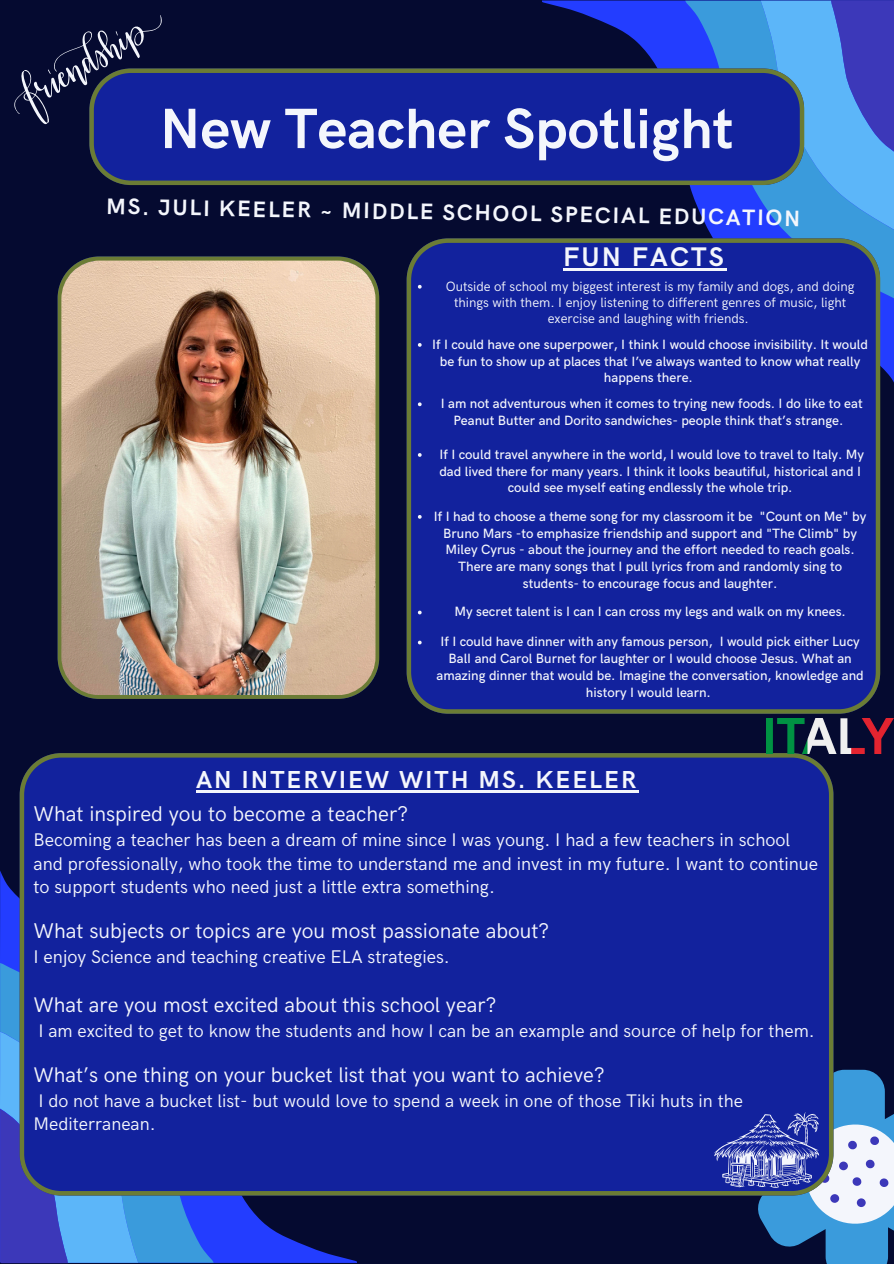
<style>
.page{position:relative;width:894px;height:1264px;background:#fff}
.page>*{position:absolute;margin:0;border:0;box-sizing:border-box;transform-origin:0 0}
.t1{font:700 57px "HK Grotesk";color:#f4f6fc}
.t2{font:700 27px "HK Grotesk";letter-spacing:.08em;color:#f4f6fc}
.t3{font:700 24.6px "HK Grotesk";letter-spacing:.08em;color:#f4f6fc}
.t4{font:700 22.5px "HK Grotesk";color:#f4f6fc}
.t5{font:21.45px "HK Grotesk";color:#f4f6fc}
.t6{font:21.3px "HK Grotesk";color:#f4f6fc}
.t7{font:18.45px/23.7px "HK Grotesk";color:#f4f6fc}
.t8{font:18.3px/23.2px "HK Grotesk";color:#f4f6fc}
.t9{font:500 13.5px/17px "HK Grotesk";color:#f4f6fc;text-align:center}
.t10{font:13.5px/16.2px "HK Grotesk";color:#f4f6fc;text-align:center}
</style>
<div class="page">
<div style="left:0;top:0;width:893px;height:1263px;background:#050a30"></div>
<svg style="left:542px;top:0;width:351px;height:393px"></svg>
<svg style="left:685px;top:1px;width:208px;height:299px;background:#2b66de"></svg>
<svg style="left:760px;top:0;width:133px;height:231px;background:#4b8fe3"></svg>
<svg style="left:89px;top:68px;width:715px;height:117px;background:#192994"></svg>
<svg style="left:0;top:870px;width:357px;height:392px;fill:#233dff"></svg>
<svg style="left:0;top:963px;width:213px;height:299px;background:#3585e1"></svg>
<svg style="left:0;top:1031px;width:138px;height:231px;background:#4b7bd9"></svg>
<svg style="left:58px;top:256px;width:321px;height:442px;background:#616c3c"></svg>
<img style="left:61px;top:260px;width:314px;height:434px">
<div style="left:406px;top:238px;width:474px;height:475px;background:#12229d"></div>
<div style="left:20px;top:753px;width:813px;height:442px;background:#12229d"></div>
<img style="left:766px;top:718px;width:127px;height:35px">
<svg style="left:14px;top:15px;width:163px;height:119px"></svg>
<svg style="left:713px;top:1069px;width:180px;height:194px"></svg>
<svg style="left:418px;top:343px;width:3px;height:4px"></svg>
<svg style="left:418px;top:402px;width:3px;height:4px"></svg>
<svg style="left:418px;top:453px;width:3px;height:4px"></svg>
<svg style="left:418px;top:610px;width:3px;height:4px"></svg>
<svg style="left:418px;top:640px;width:3px;height:4px"></svg>
<hr style="left:563px;top:268px;width:162px;height:2px;background:#f4f6fc">
<hr style="left:196px;top:790px;width:442px;height:2px;background:#f4f6fc">
<p class="t1" style="left:160px;top:97px;width:575px">New Teacher Spotlight</p>
<p class="t4" style="left:107px;top:194px;width:695px;rotate:1deg">MS. JULI KEELER ~ MIDDLE SCHOOL SPECIAL EDUCATION</p>
<p class="t2" style="left:563px;top:242px;width:162px">FUN FACTS</p>
<p class="t10" style="left:445px;top:278px;width:410px">Outside of school my biggest interest is my family and dogs, and doing things with them. I enjoy listening to different genres of music, light exercise and laughing with friends.</p>
<p class="t9" style="left:432px;top:336px;width:437px">If I could have one superpower, I think I would choose invisibility. It would be fun to show up at places that I’ve always wanted to know what really happens there.</p>
<p class="t9" style="left:441px;top:395px;width:423px">I am not adventurous when it comes to trying new foods. I do like to eat<br>Peanut Butter and Dorito sandwiches- people think that’s strange.</p>
<p class="t9" style="left:439px;top:446px;width:426px">If I could travel anywhere in the world, I would love to travel to Italy. My dad lived there for many years. I think it looks beautiful, historical and I could see myself eating endlessly the whole trip.</p>
<p class="t9" style="left:434px;top:508px;width:433px">If I had to choose a theme song for my classroom it be "Count on Me" by Bruno Mars -to emphasize friendship and support and "The Climb" by Miley Cyrus - about the journey and the effort needed to reach goals.<br>There are many songs that I pull lyrics from and randomly sing to students- to encourage focus and laughter.</p>
<p class="t9" style="left:454px;top:603px;width:393px">My secret talent is I can I can cross my legs and walk on my knees.</p>
<h2 class="t9" style="left:436px;top:633px;width:428px">If I could have dinner with any famous person, I would pick either Lucy BalI and Carol Burnet for laughter or I would choose Jesus. What an amazing dinner that would be. Imagine the conversation, knowledge and history I would learn.</h2>
<h5 class="t3" style="left:196px;top:766px;width:441px">AN INTERVIEW WITH MS. KEELER</h5>
<h1 class="t5" style="left:33px;top:802px;width:376px">What inspired you to become a teacher?</h1>
<h1 class="t7" style="left:33px;top:828px;width:786px">Becoming a teacher has been a dream of mine since I was young. I had a few teachers in school and professionally, who took the time to understand me and invest in my future. I want to continue to support students who need just a little extra something.</h1>
<h3 class="t5" style="left:33px;top:918px;width:517px">What subjects or topics are you most passionate about?</h3>
<h3 class="t7" style="left:33px;top:945px;width:418px">I enjoy Science and teaching creative ELA strategies.</h3>
<h2 class="t6" style="left:33px;top:992px;width:464px">What are you most excited about this school year?</h2>
<h2 class="t8" style="left:38px;top:1019px;width:777px">I am excited to get to know the students and how I can be an example and source of help for them.</h2>
<p class="t6" style="left:33px;top:1063px;width:572px">What’s one thing on your bucket list that you want to achieve?</p>
<p class="t8" style="left:33px;top:1089px;width:710px">I do not have a bucket list- but would love to spend a week in one of those Tiki huts in the<br>Mediterranean.</p>
</div>
